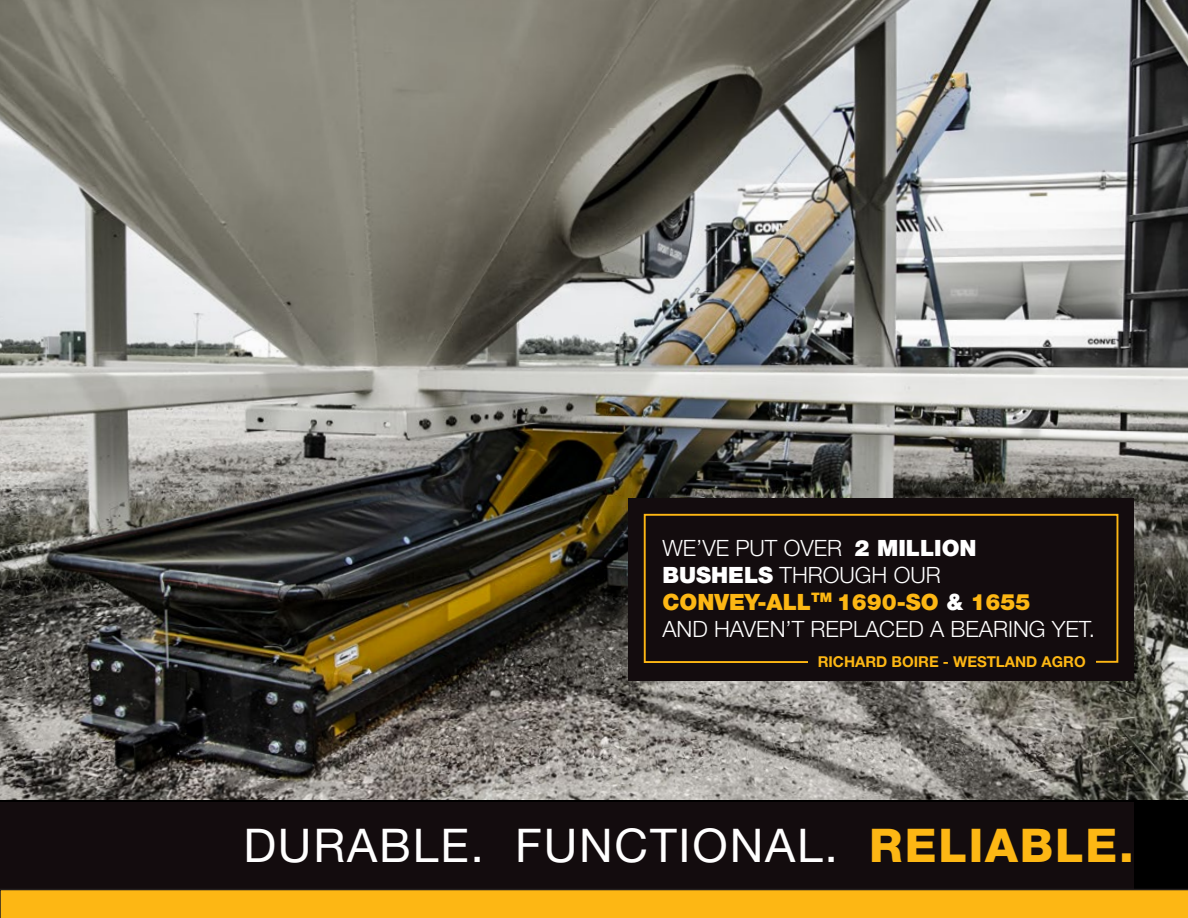
<style>
.page{position:relative;width:1188px;height:918px;background:#fff}
.page>*{position:absolute;margin:0;border:0;box-sizing:border-box;transform-origin:0 0}
.t1{font:46.5px "Helvetica Neue LT Pro";letter-spacing:.04em;color:#fff}
.t2{font:300 22.5px/27px "Helvetica Neue LT Std";color:#fff}
.t3{font:700 15px "Helvetica Neue LT Pro";color:#fdb714}
.s1{font-weight:900}
.s2{font-weight:900;color:#fdb714}
.s3{font-family:"Helvetica Neue LT Std";font-weight:800;color:#fdb714}
</style>
<div class="page">
<img style="left:0;top:0;width:1188px;height:801px">
<div style="left:628px;top:499px;width:506px;height:182px;background:#130c0e"></div>
<svg style="left:643px;top:513px;width:476px;height:150px"></svg>
<div style="left:0;top:801px;width:1188px;height:108px;background:#000"></div>
<div style="left:0;top:802px;width:1134px;height:87px;background:#130c0e"></div>
<svg style="left:0;top:889px;width:1188px;height:29px;background:#f2af14"></svg>
<div style="left:808px;top:652px;width:287px;height:19px;background:#130c0e"></div>
<p class="t2" style="left:662px;top:534px;width:434px">WE’VE PUT OVER <span class="s1">2 MILLION<br>BUSHELS</span> THROUGH OUR<br><span class="s2">CONVEY-ALL</span><sup>TM</sup> <span class="s2">1690-SO</span> <span class="s1">&amp;</span> <span class="s2">1655<br></span>AND HAVEN’T REPLACED A BEARING YET.</p>
<p class="t3" style="left:818px;top:652px;width:270px">RICHARD BOIRE - WESTLAND AGRO</p>
<h1 class="t1" style="left:243px;top:817px;width:892px">DURABLE. FUNCTIONAL. <span class="s3">RELIABLE.</span></h1>
</div>
